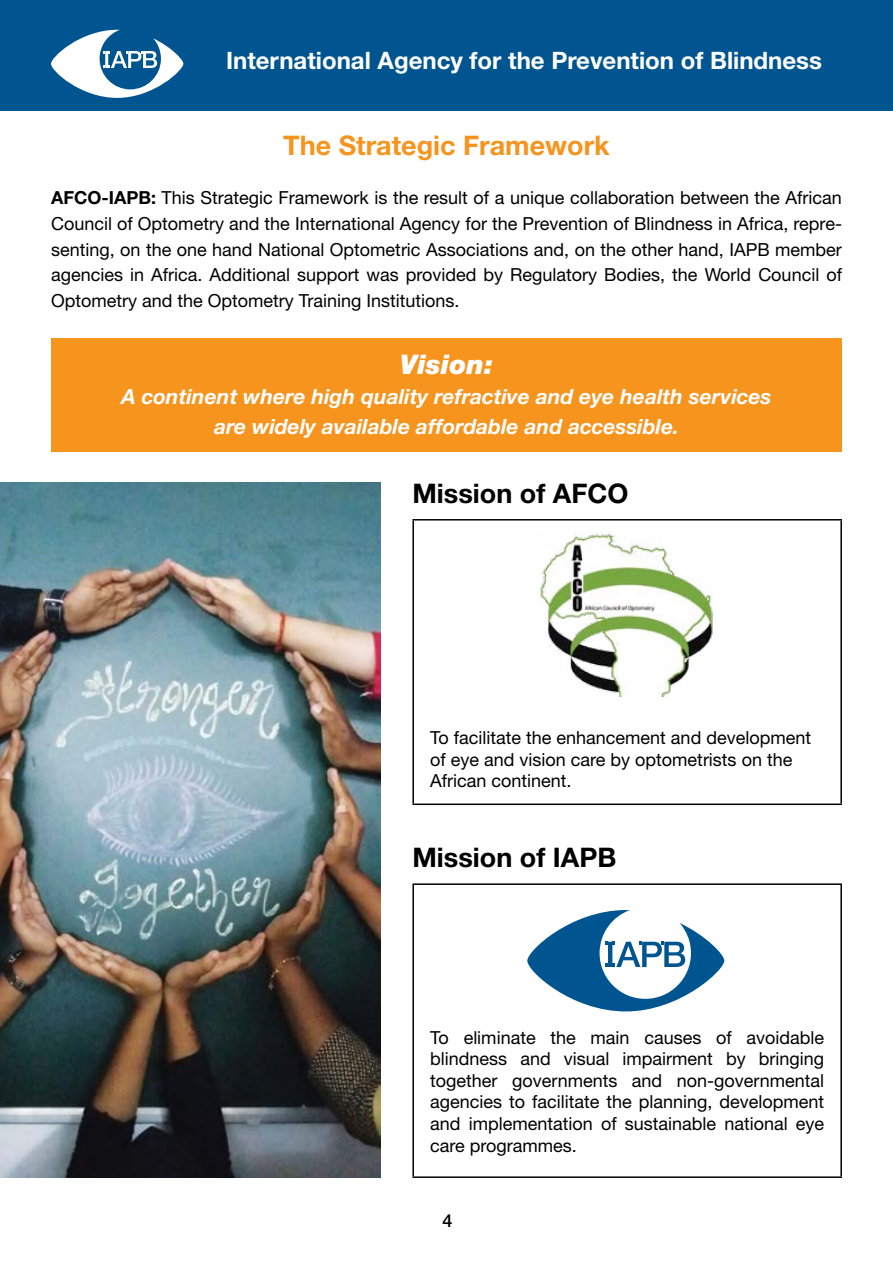
<style>
.page{position:relative;width:893px;height:1263px;background:#fff}
.page>*{position:absolute;margin:0;border:0;box-sizing:border-box;transform-origin:0 0}
.t1{font:700 27px "Helvetica Neue LT Std";color:#000}
.t2{font:700 27px "Helvetica Neue LT Std";color:#f7941e}
.t3{font:italic 900 27px "Helvetica Neue LT Std";color:#fff}
.t4{font:700 24px "Helvetica Neue LT Std";color:#fff}
.t5{font:italic 700 21px/30px "Helvetica Neue LT Std";color:#fff;text-align:center}
.t6{font:18px/21.6px "Helvetica Neue LT Std";color:#000;text-align:justify}
.t7{font:500 18px "Helvetica Neue LT Std";color:#000}
.s1{font-weight:700}
</style>
<div class="page">
<div style="left:0;top:0;width:893px;height:111px;background:#005591"></div>
<svg style="left:51px;top:30px;width:132px;height:68px"></svg>
<img style="left:0;top:483px;width:381px;height:695px">
<div style="left:51px;top:338px;width:791px;height:113px;background:#f7941e"></div>
<hr style="left:412px;top:519px;width:430px;height:1px;background:#000">
<hr style="left:412px;top:520px;width:2px;height:283px;background:#000">
<hr style="left:840px;top:520px;width:2px;height:283px;background:#000">
<hr style="left:412px;top:803px;width:430px;height:2px;background:#000">
<hr style="left:412px;top:883px;width:430px;height:2px;background:#000">
<hr style="left:412px;top:885px;width:2px;height:291px;background:#000">
<hr style="left:840px;top:885px;width:2px;height:291px;background:#000">
<hr style="left:412px;top:1176px;width:430px;height:2px;background:#000">
<svg style="left:527px;top:910px;width:197px;height:101px"></svg>
<img style="left:538px;top:532px;width:175px;height:165px">
<h2 class="t4" style="left:226px;top:46px;width:597px">International Agency for the Prevention of Blindness</h2>
<h1 class="t2" style="left:283px;top:129px;width:328px">The Strategic Framework</h1>
<p class="t6" style="left:51px;top:185px;width:792px;line-height:25.7px"><span class="s1">AFCO-IAPB:</span> This Strategic Framework is the result of a unique collaboration between the African Council of Optometry and the International Agency for the Prevention of Blindness in Africa, repre&shy;senting, on the one hand National Optometric Associations and, on the other hand, IAPB member agencies in Africa. Additional support was provided by Regulatory Bodies, the World Council of Optometry and the Optometry Training Institutions.</p>
<h1 class="t3" style="left:400px;top:348px;width:95px">Vision:</h1>
<p class="t5" style="left:122px;top:381px;width:651px">A continent where high quality refractive and eye health services are widely available affordable and accessible.</p>
<h1 class="t1" style="left:412px;top:476px;width:217px">Mission of AFCO</h1>
<p class="t6" style="left:430px;top:727px;width:382px;text-align:left">To facilitate the enhancement and development of eye and vision care by optometrists on the<br>African continent.</p>
<h1 class="t1" style="left:412px;top:841px;width:205px">Mission of IAPB</h1>
<p class="t6" style="left:430px;top:1026px;width:395px">To eliminate the main causes of avoidable blindness and visual impairment by bringing together governments and non-governmental agencies to facilitate the planning, development and implementation of sustainable national eye care programmes.</p>
<p class="t7" style="left:443px;top:1210px;width:12px">4</p>
</div>
